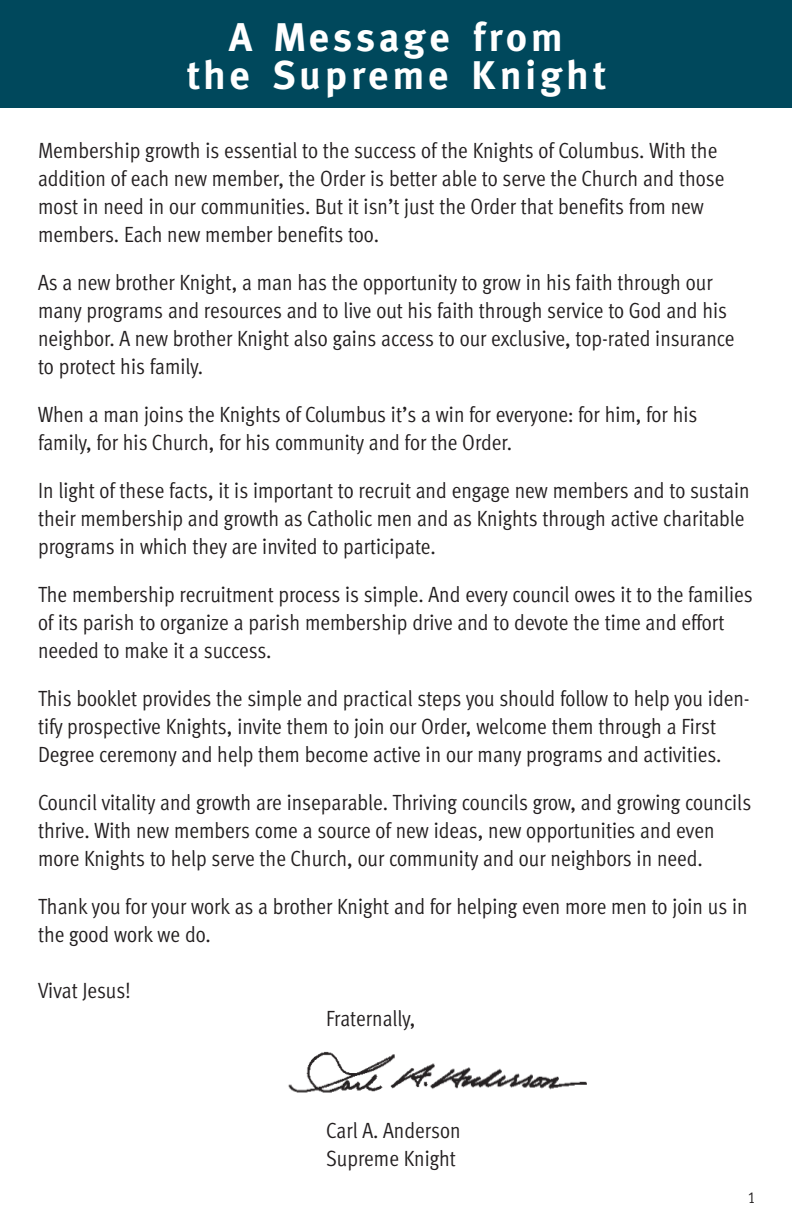
<style>
.page{position:relative;width:792px;height:1224px;background:#fff}
.page>*{position:absolute;margin:0;border:0;box-sizing:border-box;transform-origin:0 0}
.t1{font:700 40px/38px "Meta";letter-spacing:.105em;color:#fff;text-align:center}
.t2{font:22px/28px "Meta Cond Normal LF";color:#231f20}
.t3{font:16px "Meta Cond Normal LF";color:#231f20}
</style>
<div class="page">
<div style="left:0;top:0;width:792px;height:108px;background:#00485c"></div>
<img style="left:288px;top:1051px;width:299px;height:42px">
<h1 class="t1" style="left:187px;top:19px;width:420px">A Message from<br>the Supreme Knight</h1>
<p class="t2" style="left:38px;top:139px;width:688px">Membership growth is essential to the success of the Knights of Columbus. With the addition of each new member, the Order is better able to serve the Church and those most in need in our communities. But it isn’t just the Order that benefits from new members. Each new member benefits too.</p>
<p class="t2" style="left:38px;top:271px;width:698px">As a new brother Knight, a man has the opportunity to grow in his faith through our many programs and resources and to live out his faith through service to God and his neighbor. A new brother Knight also gains access to our exclusive, top-rated insurance to protect his family.</p>
<p class="t2" style="left:38px;top:403px;width:661px">When a man joins the Knights of Columbus it’s a win for everyone: for him, for his family, for his Church, for his community and for the Order.</p>
<p class="t2" style="left:38px;top:479px;width:713px">In light of these facts, it is important to recruit and engage new members and to sustain their membership and growth as Catholic men and as Knights through active charitable programs in which they are invited to participate.</p>
<p class="t2" style="left:38px;top:583px;width:716px">The membership recruitment process is simple. And every council owes it to the families of its parish to organize a parish membership drive and to devote the time and effort needed to make it a success.</p>
<p class="t2" style="left:38px;top:687px;width:713px">This booklet provides the simple and practical steps you should follow to help you iden&shy;tify prospective Knights, invite them to join our Order, welcome them through a First<br>Degree ceremony and help them become active in our many programs and activities.</p>
<p class="t2" style="left:38px;top:791px;width:715px">Council vitality and growth are inseparable. Thriving councils grow, and growing councils thrive. With new members come a source of new ideas, new opportunities and even more Knights to help serve the Church, our community and our neighbors in need.</p>
<p class="t2" style="left:38px;top:895px;width:711px">Thank you for your work as a brother Knight and for helping even more men to join us in the good work we do.</p>
<p class="t2" style="left:38px;top:979px;width:94px">Vivat Jesus!</p>
<p class="t2" style="left:326px;top:1007px;width:91px">Fraternally,</p>
<p class="t2" style="left:326px;top:1119px;width:136px">Carl A. Anderson<br>Supreme Knight</p>
<p class="t3" style="left:748px;top:1191px;width:9px">1</p>
</div>
